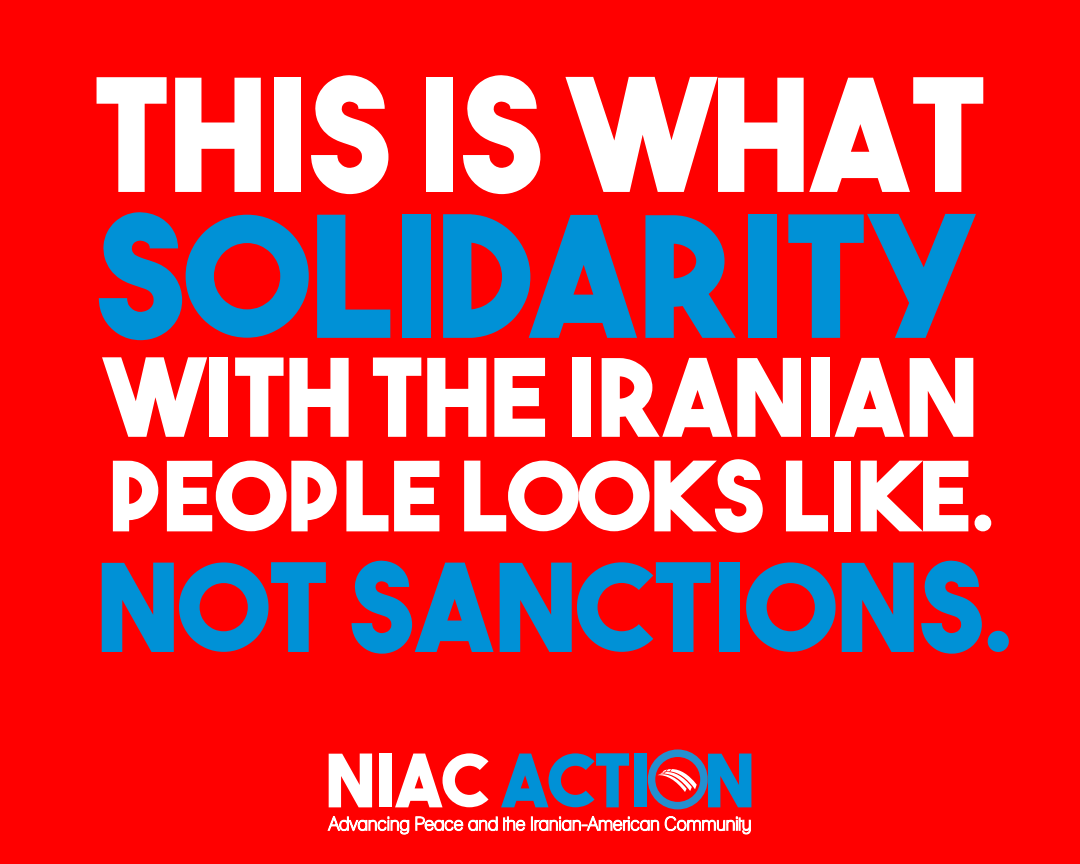
<style>
.page{position:relative;width:1080px;height:864px;background:#f00}
.page>*{position:absolute;margin:0;border:0;box-sizing:border-box;transform-origin:0 0}
.t1{font:167.55px "The Bold Font";color:#0091d6}
.t2{font:155.7px "The Bold Font";color:#fff}
.t3{font:121.8px "The Bold Font";color:#0091d6}
.t4{font:107.55px "The Bold Font";color:#fff}
.t5{font:96.3px "The Bold Font";color:#fff}
</style>
<div class="page">
<svg style="left:329px;top:754px;width:43px;height:53px"></svg>
<div style="left:379px;top:753px;width:12px;height:54px;background:#fff"></div>
<svg style="left:395px;top:753px;width:94px;height:54px"></svg>
<svg style="left:501px;top:753px;width:128px;height:54px"></svg>
<div style="left:634px;top:753px;width:13px;height:54px;background:#0091d6"></div>
<div style="left:648px;top:749px;width:60px;height:60px;border:8px solid #2490cf;border-radius:50%"></div>
<svg style="left:650px;top:753px;width:101px;height:54px"></svg>
<svg style="left:327px;top:816px;width:424px;height:19px"></svg>
<h2 class="t2" style="left:93px;top:47px;width:895px">THIS IS WHAT</h2>
<h1 class="t1" style="left:96px;top:182px;width:890px">SOLIDARITY</h1>
<p class="t4" style="left:105px;top:337px;width:874px">WITH THE IRANIAN</p>
<p class="t5" style="left:108px;top:442px;width:887px">PEOPLE LOOKS LIKE.</p>
<p class="t3" style="left:96px;top:539px;width:918px">NOT SANCTIONS.</p>
</div>
